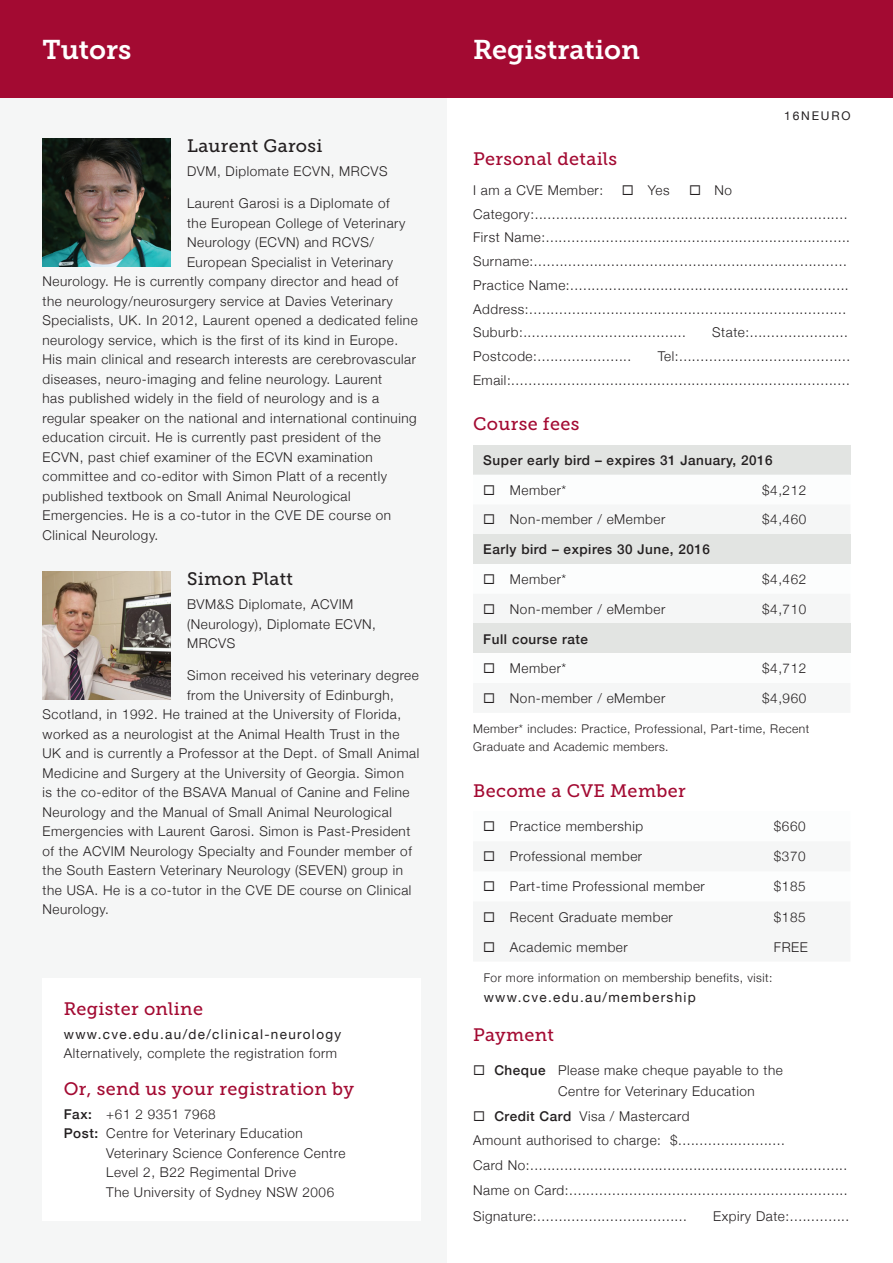
<style>
.page{position:relative;width:893px;height:1263px;background:#fff}
.page>*{position:absolute;margin:0;border:0;box-sizing:border-box;transform-origin:0 0}
.t1{font:27px "Museo Slab 700";color:#fff}
.t2{font:18px "Museo Slab 500";letter-spacing:.02em;color:#a30a32}
.t3{font:18px "Museo Slab 500";letter-spacing:.02em;color:#231f20}
.t4{font:300 13.5px/23.7px "Helvetica Neue";letter-spacing:.04em;color:#231f20}
.t5{font:500 13.5px "Helvetica Neue";letter-spacing:.04em;color:#231f20}
.t6{font:13.5px "Helvetica Neue";letter-spacing:.1em;color:#231f20}
.t7{font:300 12px/18px "Helvetica Neue";letter-spacing:.04em;color:#231f20}
.t8{font:12px "Helvetica Neue";letter-spacing:.15em;color:#231f20}
.s1{font-weight:500}
</style>
<div class="page">
<div style="left:0;top:0;width:446px;height:1263px;background:#f5f6f6"></div>
<hr style="left:892px;top:248px;width:1px;height:535px;background:#000">
<hr style="left:892px;top:663px;width:1px;height:120px;background:#a30a32">
<div style="left:0;top:0;width:893px;height:98px;background:#a30a32"></div>
<div style="left:473px;top:445px;width:377px;height:30px;background:#e2e4e2"></div>
<div style="left:473px;top:534px;width:377px;height:30px;background:#e2e4e2"></div>
<div style="left:473px;top:623px;width:377px;height:30px;background:#e2e4e2"></div>
<div style="left:43px;top:978px;width:378px;height:242px;background:#fff"></div>
<img style="left:43px;top:139px;width:127px;height:128px">
<img style="left:43px;top:572px;width:127px;height:127px">
<h1 class="t1" style="left:43px;top:34px;width:90px">Tutors</h1>
<h1 class="t1" style="left:473px;top:34px;width:169px">Registration</h1>
<p class="t8" style="left:784px;top:107px;width:68px">16NEURO</p>
<h2 class="t3" style="left:187px;top:136px;width:137px">Laurent Garosi</h2>
<p class="t4" style="left:187px;top:159px;width:202px">DVM, Diplomate ECVN, MRCVS</p>
<p class="t4" style="left:187px;top:191px;width:204px">Laurent Garosi is a Diplomate of</p>
<p class="t4" style="left:187px;top:210px;width:220px">the European College of Veterinary</p>
<p class="t4" style="left:187px;top:230px;width:188px">Neurology (ECVN) and RCVS/</p>
<p class="t4" style="left:187px;top:249px;width:208px">European Specialist in Veterinary</p>
<p class="t4" style="left:43px;top:269px;width:357px">Neurology. He is currently company director and head of</p>
<p class="t4" style="left:43px;top:288px;width:352px">the neurology/neurosurgery service at Davies Veterinary</p>
<p class="t4" style="left:43px;top:308px;width:377px">Specialists, UK. In 2012, Laurent opened a dedicated feline</p>
<p class="t4" style="left:43px;top:327px;width:357px">neurology service, which is the first of its kind in Europe.</p>
<p class="t4" style="left:43px;top:347px;width:375px">His main clinical and research interests are cerebrovascular</p>
<p class="t4" style="left:43px;top:366px;width:341px">diseases, neuro-imaging and feline neurology. Laurent</p>
<p class="t4" style="left:43px;top:386px;width:338px">has published widely in the field of neurology and is a</p>
<p class="t4" style="left:43px;top:405px;width:376px">regular speaker on the national and international continuing</p>
<p class="t4" style="left:43px;top:425px;width:340px">education circuit. He is currently past president of the</p>
<p class="t4" style="left:43px;top:444px;width:332px">ECVN, past chief examiner of the ECVN examination</p>
<p class="t4" style="left:43px;top:464px;width:346px">committee and co-editor with Simon Platt of a recently</p>
<p class="t4" style="left:43px;top:483px;width:310px">published textbook on Small Animal Neurological</p>
<p class="t4" style="left:43px;top:503px;width:350px">Emergencies. He is a co-tutor in the CVE DE course on</p>
<p class="t4" style="left:43px;top:522px;width:117px">Clinical Neurology.</p>
<h2 class="t3" style="left:187px;top:569px;width:107px">Simon Platt</h2>
<p class="t4" style="left:187px;top:593px;width:190px;line-height:19.5px">BVM&amp;S Diplomate, ACVIM (Neurology), Diplomate ECVN,<br>MRCVS</p>
<p class="t4" style="left:187px;top:663px;width:233px">Simon received his veterinary degree</p>
<p class="t4" style="left:187px;top:682px;width:208px">from the University of Edinburgh,</p>
<p class="t4" style="left:43px;top:702px;width:360px">Scotland, in 1992. He trained at the University of Florida,</p>
<p class="t4" style="left:43px;top:721px;width:358px">worked as a neurologist at the Animal Health Trust in the</p>
<p class="t4" style="left:43px;top:741px;width:378px">UK and is currently a Professor at the Dept. of Small Animal</p>
<p class="t4" style="left:43px;top:760px;width:363px">Medicine and Surgery at the University of Georgia. Simon</p>
<p class="t4" style="left:43px;top:780px;width:369px">is the co-editor of the BSAVA Manual of Canine and Feline</p>
<p class="t4" style="left:43px;top:799px;width:351px">Neurology and the Manual of Small Animal Neurological</p>
<p class="t4" style="left:43px;top:819px;width:369px">Emergencies with Laurent Garosi. Simon is Past-President</p>
<p class="t4" style="left:43px;top:838px;width:371px">of the ACVIM Neurology Specialty and Founder member of</p>
<p class="t4" style="left:43px;top:858px;width:362px">the South Eastern Veterinary Neurology (SEVEN) group in</p>
<p class="t4" style="left:43px;top:877px;width:370px">the USA. He is a co-tutor in the CVE DE course on Clinical</p>
<p class="t4" style="left:43px;top:897px;width:68px">Neurology.</p>
<h2 class="t2" style="left:64px;top:999px;width:141px">Register online</h2>
<p class="t6" style="left:64px;top:1024px;width:279px">www.cve.edu.au/de/clinical-neurology</p>
<p class="t4" style="left:64px;top:1041px;width:275px">Alternatively, complete the registration form</p>
<h2 class="t2" style="left:64px;top:1079px;width:292px">Or, send us your registration by</h2>
<p class="t4" style="left:64px;top:1101px;width:154px"><span class="s1">Fax:</span> +61 2 9351 7968</p>
<p class="t4" style="left:64px;top:1121px;width:241px"><span class="s1">Post:</span> Centre for Veterinary Education</p>
<p class="t4" style="left:106px;top:1140px;width:241px">Veterinary Science Conference Centre</p>
<p class="t4" style="left:106px;top:1160px;width:191px">Level 2, B22 Regimental Drive</p>
<p class="t4" style="left:106px;top:1179px;width:229px">The University of Sydney NSW 2006</p>
<h2 class="t2" style="left:473px;top:149px;width:146px">Personal details</h2>
<p class="t4" style="left:473px;top:177px;width:132px">I am a CVE Member:</p>
<p class="t4" style="left:622px;top:177px;width:49px">◻ Yes</p>
<p class="t4" style="left:473px;top:177px;width:378px;text-indent:216px">◻ No Category:.........................................................................<br>First Name:.......................................................................<br>Surname:.........................................................................<br>Practice Name:.................................................................<br>Address:..........................................................................<br>Suburb:......................................</p>
<p class="t4" style="left:712px;top:320px;width:137px">State:.......................</p>
<p class="t4" style="left:473px;top:344px;width:160px">Postcode:......................</p>
<p class="t4" style="left:473px;top:344px;width:379px;text-align:right">Tel:........................................<br>Email:...............................................................................</p>
<h2 class="t2" style="left:473px;top:414px;width:108px">Course fees</h2>
<p class="t5" style="left:483px;top:449px;width:291px">Super early bird – expires 31 January, 2016</p>
<p class="t4" style="left:483px;top:477px;width:84px">◻ Member*</p>
<p class="t4" style="left:762px;top:477px;width:45px">$4,212</p>
<p class="t4" style="left:483px;top:507px;width:183px">◻ Non-member / eMember</p>
<p class="t4" style="left:762px;top:507px;width:45px">$4,460</p>
<p class="t5" style="left:483px;top:539px;width:228px">Early bird – expires 30 June, 2016</p>
<p class="t4" style="left:483px;top:566px;width:84px">◻ Member*</p>
<p class="t4" style="left:762px;top:566px;width:45px">$4,462</p>
<p class="t4" style="left:483px;top:596px;width:183px">◻ Non-member / eMember</p>
<p class="t4" style="left:762px;top:596px;width:45px">$4,710</p>
<p class="t5" style="left:483px;top:628px;width:106px">Full course rate</p>
<p class="t4" style="left:483px;top:656px;width:84px">◻ Member*</p>
<p class="t4" style="left:762px;top:656px;width:45px">$4,712</p>
<p class="t4" style="left:483px;top:685px;width:183px">◻ Non-member / eMember</p>
<p class="t4" style="left:762px;top:685px;width:45px">$4,960</p>
<p class="t7" style="left:473px;top:719px;width:338px">Member* includes: Practice, Professional, Part-time, Recent<br>Graduate and Academic members.</p>
<h2 class="t2" style="left:473px;top:780px;width:214px">Become a CVE Member</h2>
<p class="t4" style="left:483px;top:814px;width:161px">◻ Practice membership</p>
<p class="t4" style="left:774px;top:814px;width:33px">$660</p>
<p class="t4" style="left:483px;top:844px;width:160px">◻ Professional member</p>
<p class="t4" style="left:774px;top:844px;width:33px">$370</p>
<p class="t4" style="left:483px;top:874px;width:223px">◻ Part-time Professional member</p>
<p class="t4" style="left:774px;top:874px;width:33px">$185</p>
<p class="t4" style="left:483px;top:904px;width:191px">◻ Recent Graduate member</p>
<p class="t4" style="left:774px;top:904px;width:33px">$185</p>
<p class="t4" style="left:483px;top:934px;width:146px">◻ Academic member</p>
<p class="t4" style="left:774px;top:934px;width:35px">FREE</p>
<p class="t7" style="left:484px;top:968px;width:290px">For more information on membership benefits, visit:</p>
<p class="t6" style="left:484px;top:987px;width:214px">www.cve.edu.au/membership</p>
<h2 class="t2" style="left:473px;top:1025px;width:82px">Payment</h2>
<p class="t4" style="left:558px;top:1058px;width:226px;line-height:21px;text-indent:-85px">◻ <span class="s1">Cheque</span> Please make cheque payable to the<br>Centre for Veterinary Education</p>
<p class="t4" style="left:473px;top:1103px;width:313px">◻ <span class="s1">Credit Card</span> Visa / Mastercard<br>Amount authorised to charge: $.........................</p>
<p class="t4" style="left:473px;top:1151px;width:376px;line-height:25.2px;text-align:justify">Card No:..........................................................................<br>Name on Card:.................................................................<br>Signature:...................................</p>
<p class="t4" style="left:713px;top:1203px;width:138px">Expiry Date:..............</p>
</div>
